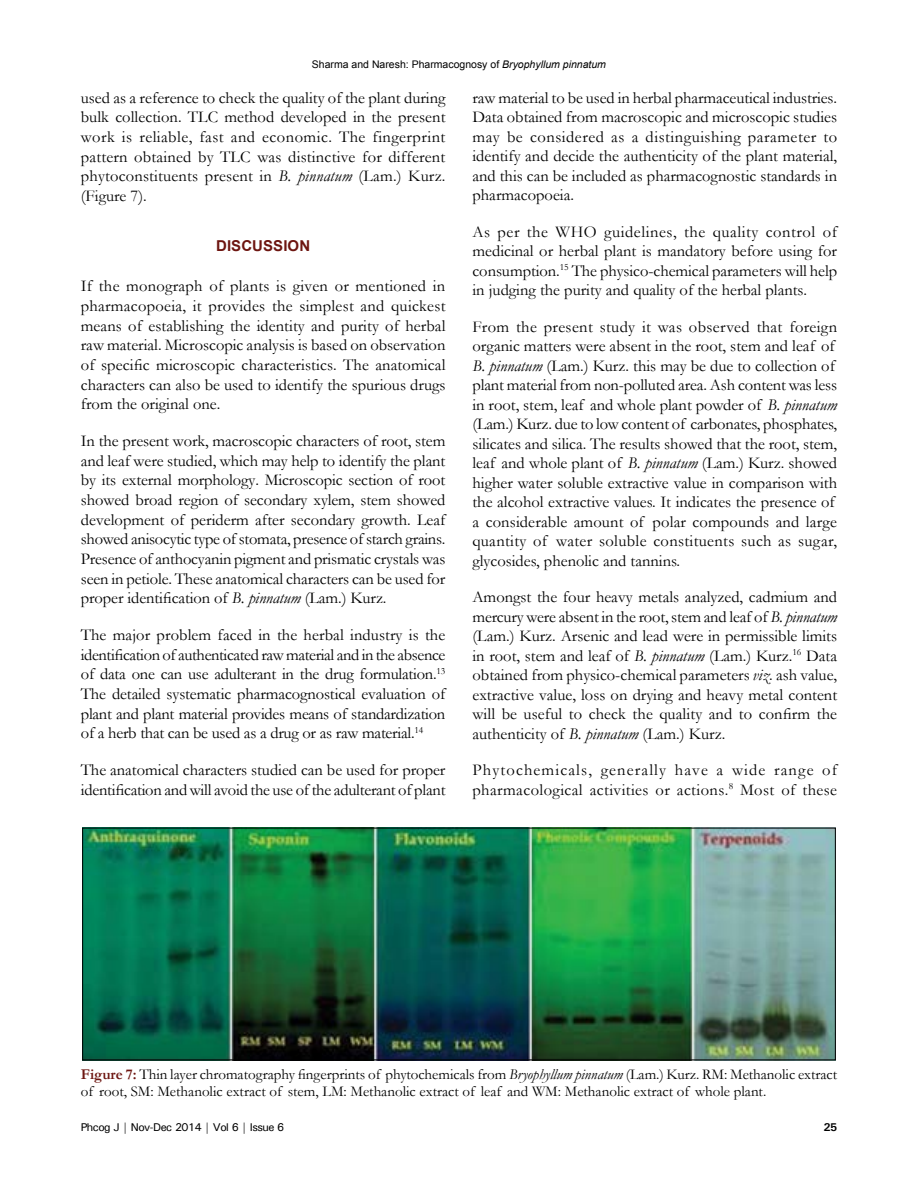
<style>
.page{position:relative;width:918px;height:1188px;background:#fff}
.page>*{position:absolute;margin:0;border:0;box-sizing:border-box;transform-origin:0 0}
.t1{font:16.5px/19.5px "Garamond";color:#000;text-align:justify}
.t2{font:16.5px/19.5px "Garamond";letter-spacing:.025em;color:#000}
.t3{font:15px/17.2px "Garamond";color:#000}
.t4{font:700 15px "Arial";letter-spacing:.005em;color:#6d1510}
.t5{font:500 11.25px "Univers";letter-spacing:-.045em;color:#000}
.t6{font:700 11.25px "Univers";color:#000}
.t7{font:10.5px "Arial";color:#000}
.s1{font-style:italic}
.s2{font-weight:700;color:#6d1510}
</style>
<div class="page">
<img style="left:84px;top:830px;width:750px;height:228px">
<div style="left:82px;top:828px;width:754px;height:232px;border:1px solid #000"></div>
<p class="t7" style="left:312px;top:57px;width:296px">Sharma and Naresh: Pharmacognosy of <span class="s1">Bryophyllum pinnatum</span></p>
<p class="t1" style="left:81px;top:87px;width:366px">used as a reference to check the quality of the plant during bulk collection. TLC method developed in the present work is reliable, fast and economic. The fingerprint pattern obtained by TLC was distinctive for different phytoconstituents present in <span class="s1">B. pinnatum</span> (Lam.) Kurz. (Figure 7).</p>
<p class="t4" style="left:216px;top:235px;width:96px">DISCUSSION</p>
<p class="t1" style="left:81px;top:276px;width:366px">If the monograph of plants is given or mentioned in pharmacopoeia, it provides the simplest and quickest means of establishing the identity and purity of herbal raw material. Microscopic analysis is based on observation of specific microscopic characteristics. The anatomical characters can also be used to identify the spurious drugs from the original one.</p>
<p class="t1" style="left:81px;top:431px;width:366px">In the present work, macroscopic characters of root, stem and leaf were studied, which may help to identify the plant by its external morphology. Microscopic section of root showed broad region of secondary xylem, stem showed development of periderm after secondary growth. Leaf showed anisocytic type of stomata, presence of starch grains.<br>Presence of anthocyanin pigment and prismatic crystals was seen in petiole. These anatomical characters can be used for proper identification of <span class="s1">B. pinnatum</span> (Lam.) Kurz.</p>
<p class="t1" style="left:81px;top:625px;width:366px">The major problem faced in the herbal industry is the identification of authenticated raw material and in the absence of data one can use adulterant in the drug formulation.<sup>13<br></sup>The detailed systematic pharmacognostical evaluation of plant and plant material provides means of standardization of a herb that can be used as a drug or as raw material.<sup>14</sup></p>
<p class="t1" style="left:81px;top:760px;width:366px">The anatomical characters studied can be used for proper identification and will avoid the use of the adulterant of plant</p>
<p class="t1" style="left:472px;top:87px;width:366px">raw material to be used in herbal pharmaceutical industries.<br>Data obtained from macroscopic and microscopic studies may be considered as a distinguishing parameter to identify and decide the authenticity of the plant material, and this can be included as pharmacognostic standards in pharmacopoeia.</p>
<p class="t1" style="left:472px;top:221px;width:366px">As per the WHO guidelines, the quality control of medicinal or herbal plant is mandatory before using for consumption.<sup>15</sup> The physico-chemical parameters will help in judging the purity and quality of the herbal plants.</p>
<p class="t1" style="left:472px;top:316px;width:366px;text-align:left">From the present study it was observed that foreign organic matters were absent in the root, stem and leaf of <span class="s1">B. pinnatum</span> (Lam.) Kurz. this may be due to collection of plant material from non-polluted area. Ash content was less in root, stem, leaf and whole plant powder of <span class="s1">B. pinnatum </span>(Lam.) Kurz. due to low content of carbonates, phosphates, silicates and silica. The results showed that the root, stem, leaf and whole plant of <span class="s1">B. pinnatum</span> (Lam.) Kurz. showed higher water soluble extractive value in comparison with the alcohol extractive values. It indicates the presence of a considerable amount of polar compounds and large quantity of water soluble constituents such as sugar, glycosides, phenolic and tannins.</p>
<p class="t1" style="left:472px;top:587px;width:366px">Amongst the four heavy metals analyzed, cadmium and mercury were absent in the root, stem and leaf of <span class="s1">B. pinnatum </span>(Lam.) Kurz. Arsenic and lead were in permissible limits in root, stem and leaf of <span class="s1">B. pinnatum</span> (Lam.) Kurz.<sup>16</sup> Data obtained from physico-chemical parameters <span class="s1">viz</span>. ash value, extractive value, loss on drying and heavy metal content will be useful to check the quality and to confirm the authenticity of <span class="s1">B. pinnatum</span> (Lam.) Kurz.</p>
<p class="t2" style="left:473px;top:760px;width:366px">Phytochemicals, generally have a wide range of pharmacological activities or actions.<sup>8</sup> Most of these</p>
<p class="t3" style="left:81px;top:1065px;width:758px"><span class="s2">Figure 7:</span> Thin layer chromatography fingerprints of phytochemicals from <span class="s1">Bryophyllum pinnatum</span> (Lam.) Kurz. RM: Methanolic extract of root, SM: Methanolic extract of stem, LM: Methanolic extract of leaf and WM: Methanolic extract of whole plant.</p>
<p class="t5" style="left:81px;top:1120px;width:205px">Phcog J | Nov-Dec 2014 | Vol 6 | Issue 6</p>
<p class="t6" style="left:824px;top:1120px;width:15px">25</p>
</div>
